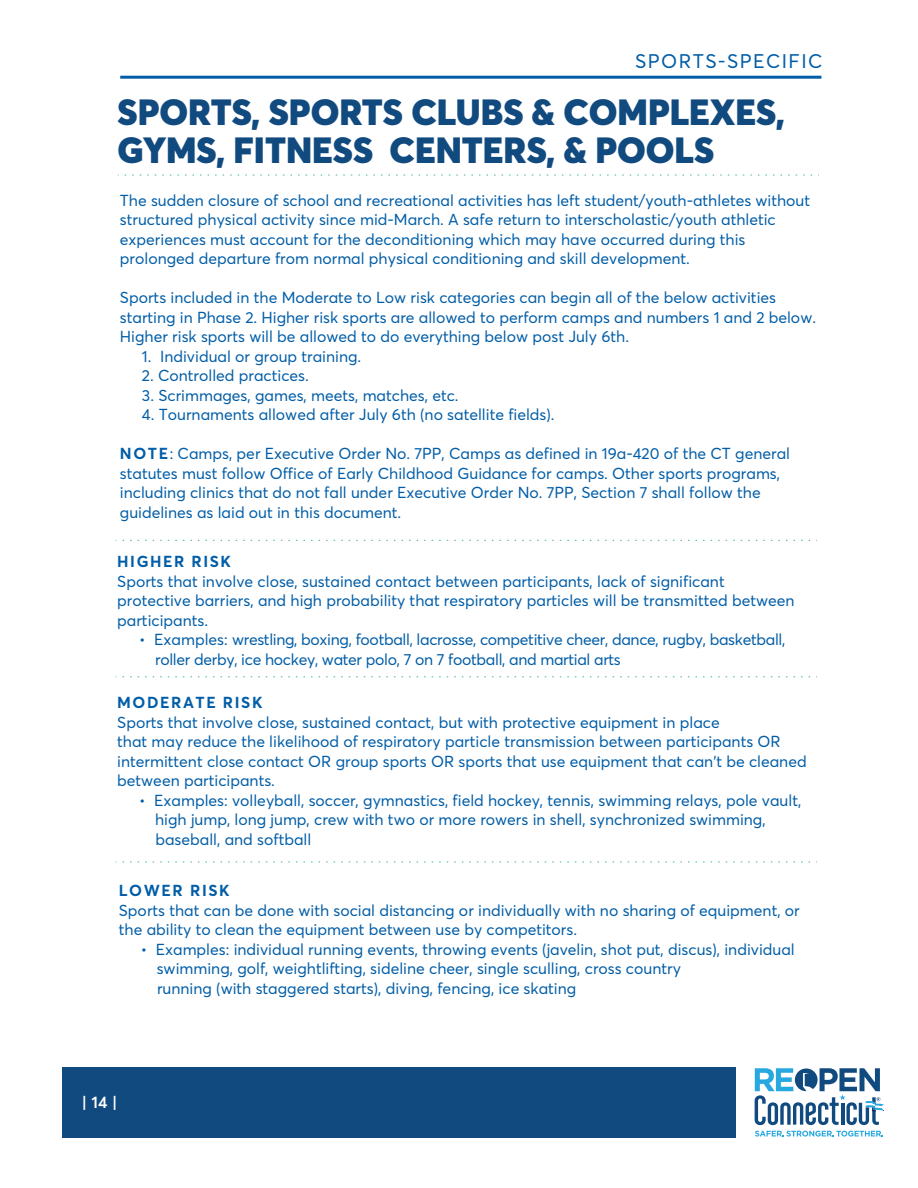
<style>
.page{position:relative;width:918px;height:1188px;background:#fff}
.page>*{position:absolute;margin:0;border:0;box-sizing:border-box;transform-origin:0 0}
.t1{font:900 36px/37.8px "Averta PE";color:#114a7f}
.t2{font:19.5px "Averta PE";letter-spacing:.075em;color:#015da7}
.t3{font:600 16.5px "Averta PE";color:#fff}
.t4{font:15.75px/19.5px "Averta PE";color:#015da7}
.t5{font:15.75px/19.5px "Averta PE";letter-spacing:-.02em;color:#015da7}
.t6{font:700 15.75px "Averta PE";letter-spacing:.1em;color:#015da7}
.s1{font-weight:700}
</style>
<div class="page">
<div style="left:63px;top:1068px;width:673px;height:70px;background:#114a7f"></div>
<svg style="left:755px;top:1131px;width:128px;height:6px"></svg>
<svg style="left:755px;top:1068px;width:129px;height:57px"></svg>
<svg style="left:123px;top:540px;width:694px;height:1px"></svg>
<svg style="left:123px;top:676px;width:694px;height:1px"></svg>
<svg style="left:123px;top:861px;width:694px;height:1px"></svg>
<hr style="left:120px;top:76px;width:701px;height:3px;background:#015da7">
<svg style="left:125px;top:174px;width:694px;height:2px"></svg>
<p class="t2" style="left:635px;top:48px;width:189px">SPORTS-SPECIFIC</p>
<h1 class="t1" style="left:118px;top:91px;width:669px">SPORTS, SPORTS CLUBS &amp; COMPLEXES,<br>GYMS, FITNESS CENTERS, &amp; POOLS</h1>
<p class="t4" style="left:120px;top:190px;width:692px">The sudden closure of school and recreational activities has left student/youth-athletes without structured physical activity since mid-March. A safe return to interscholastic/youth athletic experiences must account for the deconditioning which may have occurred during this prolonged departure from normal physical conditioning and skill development.</p>
<p class="t4" style="left:120px;top:287px;width:698px">Sports included in the Moderate to Low risk categories can begin all of the below activities starting in Phase 2. Higher risk sports are allowed to perform camps and numbers 1 and 2 below.<br>Higher risk sports will be allowed to do everything below post July 6th.</p>
<p class="t4" style="left:142px;top:346px;width:221px">1. Individual or group training.</p>
<p class="t4" style="left:142px;top:365px;width:168px">2. Controlled practices.</p>
<p class="t4" style="left:142px;top:385px;width:318px">3. Scrimmages, games, meets, matches, etc.</p>
<p class="t4" style="left:142px;top:404px;width:414px">4. Tournaments allowed after July 6th (no satellite fields).</p>
<p class="t4" style="left:120px;top:443px;width:672px"><span class="s1">NOTE</span>: Camps, per Executive Order No. 7PP, Camps as defined in 19a-420 of the CT general statutes must follow Office of Early Childhood Guidance for camps. Other sports programs, including clinics that do not fall under Executive Order No. 7PP, Section 7 shall follow the guidelines as laid out in this document.</p>
<p class="t6" style="left:117px;top:550px;width:115px">HIGHER RISK</p>
<p class="t4" style="left:117px;top:571px;width:679px">Sports that involve close, sustained contact between participants, lack of significant protective barriers, and high probability that respiratory particles will be transmitted between participants.</p>
<p class="t5" style="left:155px;top:629px;width:632px;text-indent:-16px">• Examples: wrestling, boxing, football, lacrosse, competitive cheer, dance, rugby, basketball, roller derby, ice hockey, water polo, 7 on 7 football, and martial arts</p>
<p class="t6" style="left:117px;top:692px;width:147px">MODERATE RISK</p>
<p class="t4" style="left:117px;top:712px;width:691px">Sports that involve close, sustained contact, but with protective equipment in place<br>that may reduce the likelihood of respiratory particle transmission between participants OR intermittent close contact OR group sports OR sports that use equipment that can’t be cleaned between participants.</p>
<p class="t4" style="left:155px;top:790px;width:648px;text-indent:-16px">• Examples: volleyball, soccer, gymnastics, field hockey, tennis, swimming relays, pole vault, high jump, long jump, crew with two or more rowers in shell, synchronized swimming, baseball, and softball</p>
<p class="t6" style="left:119px;top:879px;width:112px">LOWER RISK</p>
<p class="t4" style="left:119px;top:900px;width:683px">Sports that can be done with social distancing or individually with no sharing of equipment, or the ability to clean the equipment between use by competitors.</p>
<p class="t4" style="left:157px;top:939px;width:640px;text-indent:-16px">• Examples: individual running events, throwing events (javelin, shot put, discus), individual swimming, golf, weightlifting, sideline cheer, single sculling, cross country<br>running (with staggered starts), diving, fencing, ice skating</p>
<p class="t3" style="left:82px;top:1090px;width:37px">| 14 |</p>
</div>
